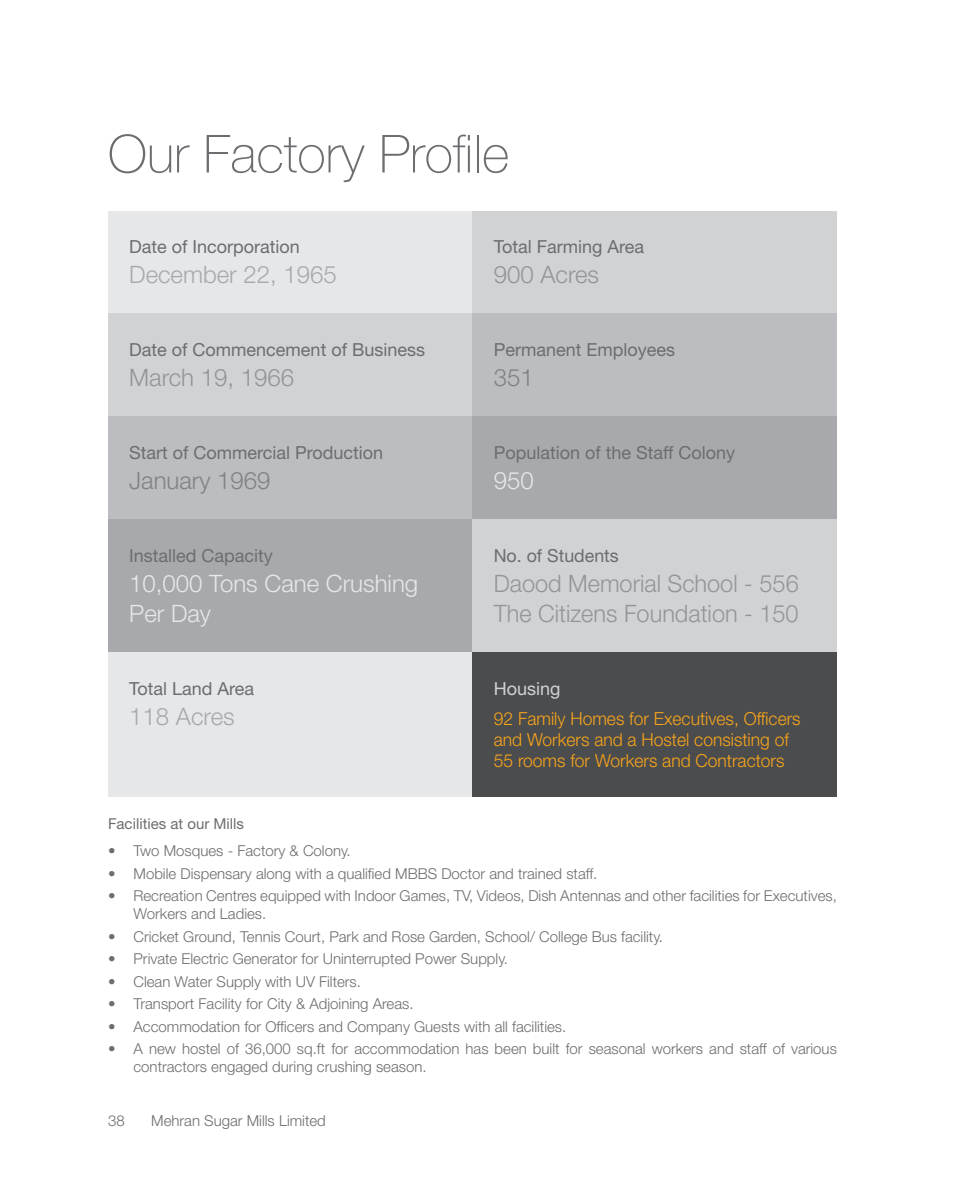
<style>
.page{position:relative;width:972px;height:1188px;background:#fff}
.page>*{position:absolute;margin:0;border:0;box-sizing:border-box;transform-origin:0 0}
.t1{font:100 52.5px "Helvetica Neue LT Std";color:#6c6d70}
.t2{font:300 24px "Helvetica Neue LT Std";color:#939598}
.t3{font:300 24px/30px "Helvetica Neue LT Std";color:#e6e7e9}
.t4{font:300 24px "Helvetica Neue LT Std";color:#a8a9ad}
.t5{font:300 24px "Helvetica Neue LT Std";color:#808285}
.t6{font:18px "Helvetica Neue LT Std";color:#6c6d70}
.t7{font:300 18px "Helvetica Neue LT Std";color:#f9a51b}
.t8{font:18px "Helvetica Neue LT Std";color:#d1d2d4}
.t9{font:300 15px/18px "Helvetica Neue LT Std";color:#6c6d70}
.t10{font:15px "Helvetica Neue LT Std";color:#6c6d70}
</style>
<div class="page">
<div style="left:108px;top:211px;width:364px;height:102px;background:#e6e7e9"></div>
<div style="left:108px;top:652px;width:364px;height:145px;background:#e6e7e9"></div>
<div style="left:472px;top:211px;width:365px;height:102px;background:#d1d2d4"></div>
<div style="left:108px;top:313px;width:364px;height:103px;background:#d1d2d4"></div>
<div style="left:108px;top:416px;width:364px;height:103px;background:#bcbdc0"></div>
<div style="left:108px;top:519px;width:364px;height:133px;background:#a8a9ad"></div>
<div style="left:472px;top:519px;width:365px;height:133px;background:#d1d2d4"></div>
<div style="left:472px;top:652px;width:365px;height:145px;background:#4b4c4d"></div>
<div style="left:472px;top:313px;width:365px;height:103px;background:#bcbdc0"></div>
<div style="left:472px;top:416px;width:365px;height:103px;background:#a8a9ad"></div>
<p class="t1" style="left:108px;top:124px;width:403px">Our Factory Profile</p>
<p class="t6" style="left:129px;top:236px;width:172px">Date of Incorporation</p>
<p class="t4" style="left:129px;top:260px;width:209px">December 22, 1965</p>
<p class="t6" style="left:129px;top:339px;width:297px">Date of Commencement of Business</p>
<p class="t2" style="left:129px;top:363px;width:166px">March 19, 1966</p>
<p class="t6" style="left:129px;top:442px;width:256px">Start of Commercial Production</p>
<p class="t5" style="left:129px;top:466px;width:143px">January 1969</p>
<p class="t6" style="left:129px;top:545px;width:145px">Installed Capacity</p>
<p class="t3" style="left:129px;top:568px;width:291px">10,000 Tons Cane Crushing<br>Per Day</p>
<p class="t6" style="left:129px;top:678px;width:127px">Total Land Area</p>
<p class="t4" style="left:129px;top:702px;width:107px">118 Acres</p>
<p class="t6" style="left:494px;top:236px;width:152px">Total Farming Area</p>
<p class="t2" style="left:494px;top:260px;width:107px">900 Acres</p>
<p class="t6" style="left:494px;top:339px;width:183px">Permanent Employees</p>
<p class="t5" style="left:494px;top:363px;width:42px">351</p>
<p class="t6" style="left:494px;top:442px;width:243px">Population of the Staff Colony</p>
<p class="t3" style="left:494px;top:465px;width:42px">950</p>
<p class="t6" style="left:494px;top:545px;width:127px">No. of Students</p>
<p class="t2" style="left:494px;top:569px;width:307px">Daood Memorial School - 556</p>
<p class="t2" style="left:494px;top:599px;width:306px">The Citizens Foundation - 150</p>
<p class="t8" style="left:494px;top:678px;width:68px">Housing</p>
<p class="t7" style="left:494px;top:707px;width:308px">92 Family Homes for Executives, Officers</p>
<p class="t7" style="left:494px;top:728px;width:297px">and Workers and a Hostel consisting of</p>
<p class="t7" style="left:494px;top:749px;width:292px">55 rooms for Workers and Contractors</p>
<p class="t10" style="left:108px;top:815px;width:138px">Facilities at our Mills</p>
<p class="t9" style="left:108px;top:842px;width:244px">• Two Mosques - Factory &amp; Colony.</p>
<p class="t9" style="left:108px;top:864px;width:491px">• Mobile Dispensary along with a qualified MBBS Doctor and trained staff.</p>
<p class="t9" style="left:134px;top:887px;width:705px;text-indent:-26px">• Recreation Centres equipped with Indoor Games, TV, Videos, Dish Antennas and other facilities for Executives,<br>Workers and Ladies.</p>
<p class="t9" style="left:108px;top:927px;width:557px">• Cricket Ground, Tennis Court, Park and Rose Garden, School/ College Bus facility.</p>
<p class="t9" style="left:108px;top:950px;width:402px">• Private Electric Generator for Uninterrupted Power Supply.</p>
<p class="t9" style="left:108px;top:972px;width:255px">• Clean Water Supply with UV Filters.</p>
<p class="t9" style="left:108px;top:995px;width:307px">• Transport Facility for City &amp; Adjoining Areas.</p>
<p class="t9" style="left:108px;top:1017px;width:460px">• Accommodation for Officers and Company Guests with all facilities.</p>
<p class="t9" style="left:134px;top:1040px;width:705px;text-indent:-26px">• A new hostel of 36,000 sq.ft for accommodation has been built for seasonal workers and staff of various contractors engaged during crushing season.</p>
<p class="t9" style="left:108px;top:1111px;width:18px">38</p>
<p class="t9" style="left:151px;top:1111px;width:176px">Mehran Sugar Mills Limited</p>
</div>
